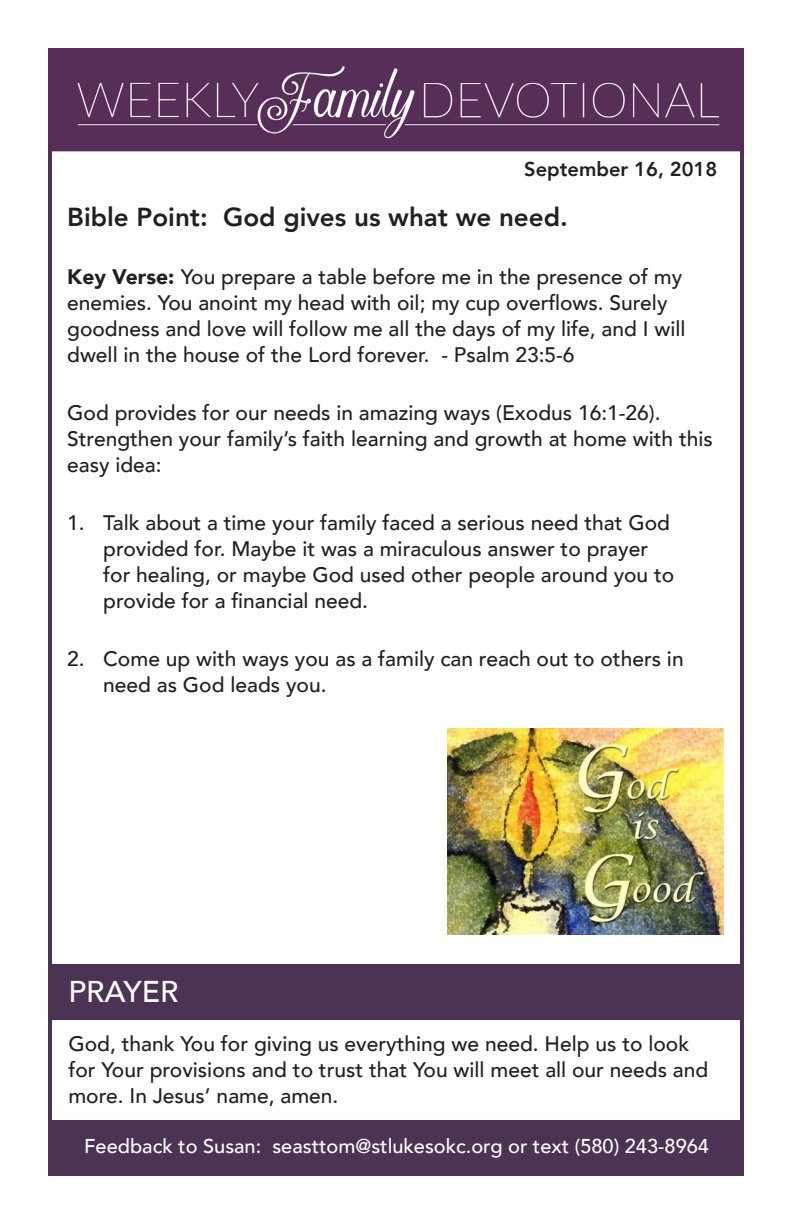
<style>
.page{position:relative;width:792px;height:1224px;background:#fff}
.page>*{position:absolute;margin:0;border:0;box-sizing:border-box;transform-origin:0 0}
.t1{font:500 30px "Avenir";color:#fff}
.Bible_Point{font:800 26px "Avenir";color:#231f20}
.Bible_Point-2{font:500 21px/26px "Avenir";color:#231f20}
.t2{font:500 20px "Avenir";color:#fff}
.t3{font:800 20px "Avenir";color:#231f20}
.s1{font-weight:900}
</style>
<div class="page">
<div style="left:48px;top:1121px;width:696px;height:55px;background:#4c3353"></div>
<img style="left:48px;top:48px;width:696px;height:102px">
<div style="left:48px;top:964px;width:696px;height:55px;background:#4c3353"></div>
<img style="left:448px;top:728px;width:275px;height:206px">
<p class="t3" style="left:524px;top:153px;width:194px">September 16, 2018</p>
<p class="Bible_Point" style="left:67px;top:197px;width:502px">Bible Point: God gives us what we need.</p>
<p class="Bible_Point-2" style="left:67px;top:263px;width:620px"><span class="s1">Key Verse:</span> You prepare a table before me in the presence of my enemies. You anoint my head with oil; my cup overflows. Surely goodness and love will follow me all the days of my life, and I will dwell in the house of the Lord forever. - Psalm 23:5-6</p>
<p class="Bible_Point-2" style="left:67px;top:399px;width:647px">God provides for our needs in amazing ways (Exodus 16:1-26).<br>Strengthen your family’s faith learning and growth at home with this easy idea:</p>
<p class="Bible_Point-2" style="left:103px;top:509px;width:573px;text-indent:-36px">1. Talk about a time your family faced a serious need that God provided for. Maybe it was a miraculous answer to prayer for healing, or maybe God used other people around you to provide for a financial need.</p>
<p class="Bible_Point-2" style="left:103px;top:645px;width:582px;text-indent:-36px">2. Come up with ways you as a family can reach out to others in need as God leads you.</p>
<p class="t1" style="left:68px;top:966px;width:112px">PRAYER</p>
<p class="Bible_Point-2" style="left:68px;top:1030px;width:641px">God, thank You for giving us everything we need. Help us to look for Your provisions and to trust that You will meet all our needs and more. In Jesus’ name, amen.</p>
<p class="t2" style="left:84px;top:1129px;width:626px">Feedback to Susan: seasttom@stlukesokc.org or text (580) 243-8964</p>
</div>
